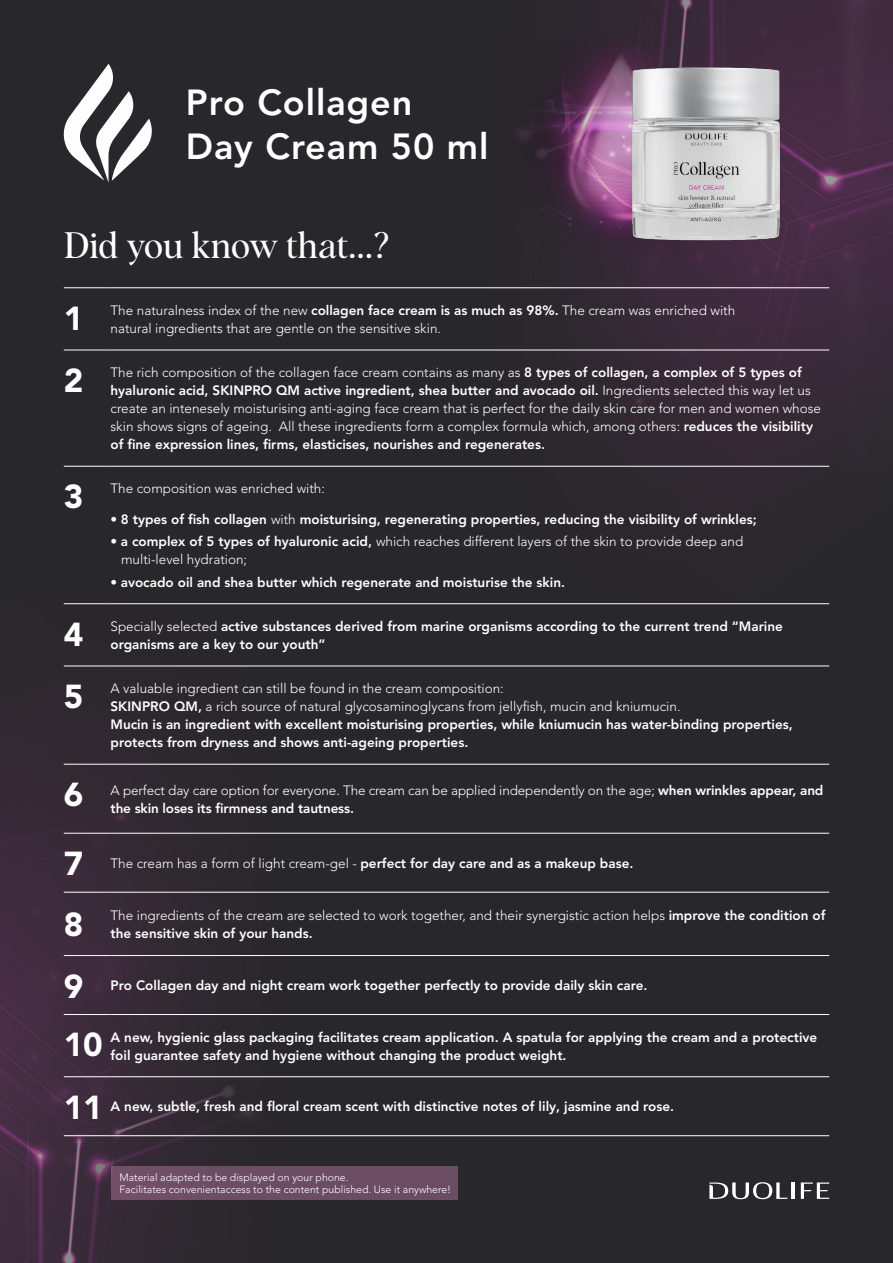
<style>
.page{position:relative;width:893px;height:1263px;background:#fff}
.page>*{position:absolute;margin:0;border:0;box-sizing:border-box;transform-origin:0 0}
.t1{font:800 36px/43.2px "Avenir LT Pro";letter-spacing:.025em;color:#fff}
.t2{font:36px "Albra";letter-spacing:-.01em;color:#fff}
.t3{font:900 33px "Avenir LT Pro";color:#fff}
.t4{font:300 13.5px/18px "Avenir LT Pro";color:#fff}
.t5{font:800 13.5px/18px "Avenir LT Pro";color:#fff}
.t6{font:300 10.5px/12.6px "Avenir LT Pro";color:#fff}
.s1{font-weight:800}
.s2{font-weight:300}
</style>
<div class="page">
<img style="left:0;top:0;width:893px;height:1263px">
<svg style="left:63px;top:63px;width:90px;height:122px;fill:#28272c"></svg>
<hr style="left:64px;top:287px;width:47px;height:1px;background:#fff">
<hr style="left:111px;top:287px;width:718px;height:1px;background:#fff">
<hr style="left:64px;top:350px;width:47px;height:1px;background:#fff">
<hr style="left:111px;top:350px;width:718px;height:1px;background:#fff">
<hr style="left:64px;top:466px;width:47px;height:1px;background:#fff">
<hr style="left:111px;top:466px;width:718px;height:1px;background:#fff">
<hr style="left:64px;top:603px;width:47px;height:1px;background:#fff">
<hr style="left:111px;top:603px;width:718px;height:1px;background:#fff">
<hr style="left:64px;top:666px;width:47px;height:1px;background:#fff">
<hr style="left:111px;top:666px;width:718px;height:1px;background:#fff">
<hr style="left:64px;top:833px;width:47px;height:1px;background:#fff">
<hr style="left:111px;top:833px;width:718px;height:1px;background:#fff">
<hr style="left:64px;top:892px;width:47px;height:1px;background:#fff">
<hr style="left:111px;top:892px;width:718px;height:1px;background:#fff">
<hr style="left:64px;top:955px;width:47px;height:1px;background:#fff">
<hr style="left:111px;top:955px;width:718px;height:1px;background:#fff">
<hr style="left:64px;top:1014px;width:47px;height:1px;background:#fff">
<hr style="left:111px;top:1014px;width:718px;height:1px;background:#fff">
<hr style="left:64px;top:1076px;width:47px;height:1px;background:#fff">
<hr style="left:111px;top:1076px;width:718px;height:1px;background:#fff">
<hr style="left:64px;top:1135px;width:47px;height:1px;background:#fff">
<hr style="left:111px;top:1135px;width:718px;height:1px;background:#fff">
<hr style="left:64px;top:764px;width:47px;height:1px;background:#fff">
<hr style="left:111px;top:764px;width:718px;height:1px;background:#fff">
<svg style="left:709px;top:1181px;width:120px;height:21px;fill:#28272c"></svg>
<img style="left:597px;top:49px;width:218px;height:217px">
<div style="left:111px;top:1166px;width:347px;height:33px;background:#6a4d63"></div>
<p class="t1" style="left:186px;top:81px;width:304px">Pro Collagen<br>Day Cream 50 ml</p>
<p class="t2" style="left:64px;top:219px;width:327px">Did you know that...?</p>
<p class="t3" style="left:64px;top:298px;width:21px">1</p>
<p class="t4" style="left:111px;top:301px;width:626px">The naturalness index of the new <span class="s1">collagen face cream is as much as 98%.</span> The cream was enriched with</p>
<p class="t4" style="left:111px;top:319px;width:332px">natural ingredients that are gentle on the sensitive skin.</p>
<p class="t3" style="left:64px;top:360px;width:21px">2</p>
<p class="t4" style="left:111px;top:364px;width:712px">The rich composition of the collagen face cream contains as many as <span class="s1">8 types of collagen, a complex of 5 types of hyaluronic acid, SKINPRO QM active ingredient, shea butter and avocado oil.</span> Ingredients selected this way let us create an intenesely moisturising anti-aging face cream that is perfect for the daily skin care for men and women whose skin shows signs of ageing. All these ingredients form a complex formula which, among others: <span class="s1">reduces the visibility of fine expression lines, firms, elasticises, nourishes and regenerates.</span></p>
<p class="t3" style="left:64px;top:477px;width:21px">3</p>
<p class="t4" style="left:111px;top:480px;width:216px">The composition was enriched with:</p>
<p class="t5" style="left:111px;top:511px;width:648px"><span class="s2">•</span> 8 types of fish collagen <span class="s2">with</span> moisturising, regenerating properties, reducing the visibility of wrinkles;</p>
<p class="t4" style="left:121px;top:533px;width:624px;text-indent:-11px">• <span class="s1">a complex of 5 types of hyaluronic acid,</span> which reaches different layers of the skin to provide deep and multi-level hydration;</p>
<p class="t5" style="left:111px;top:573px;width:456px"><span class="s2">•</span> avocado oil and shea butter which regenerate and moisturise the skin.</p>
<p class="t3" style="left:64px;top:614px;width:21px">4</p>
<p class="t5" style="left:111px;top:617px;width:674px"><span class="s2">Specially selected</span> active substances derived from marine organisms according to the current trend “Marine organisms are a key to our youth”</p>
<p class="t3" style="left:64px;top:676px;width:21px">5</p>
<p class="t4" style="left:111px;top:679px;width:395px">A valuable ingredient can still be found in the cream composition:</p>
<p class="t4" style="left:111px;top:697px;width:571px"><span class="s1">SKINPRO QM,</span> a rich source of natural glycosaminoglycans from jellyfish, mucin and kniumucin.</p>
<p class="t5" style="left:111px;top:715px;width:684px">Mucin is an ingredient with excellent moisturising properties, while kniumucin has water-binding properties, protects from dryness and shows anti-ageing properties.</p>
<p class="t3" style="left:64px;top:775px;width:21px">6</p>
<p class="t4" style="left:111px;top:781px;width:714px">A perfect day care option for everyone. The cream can be applied independently on the age; <span class="s1">when wrinkles appear, and the skin loses its firmness and tautness.</span></p>
<p class="t3" style="left:64px;top:844px;width:21px">7</p>
<p class="t5" style="left:111px;top:854px;width:524px"><span class="s2">The cream has a form of light cream-gel -</span> perfect for day care and as a makeup base.</p>
<p class="t3" style="left:64px;top:905px;width:21px">8</p>
<p class="t4" style="left:111px;top:906px;width:716px">The ingredients of the cream are selected to work together, and their synergistic action helps <span class="s1">improve the condition of the sensitive skin of your hands.</span></p>
<p class="t3" style="left:64px;top:966px;width:21px">9</p>
<p class="t5" style="left:111px;top:976px;width:538px">Pro Collagen day and night cream work together perfectly to provide daily skin care.</p>
<p class="t3" style="left:64px;top:1025px;width:41px">10</p>
<p class="t5" style="left:111px;top:1028px;width:708px">A new, hygienic glass packaging facilitates cream application. A spatula for applying the cream and a protective foil guarantee safety and hygiene without changing the product weight.</p>
<p class="t3" style="left:64px;top:1087px;width:41px">11</p>
<p class="t5" style="left:111px;top:1098px;width:565px">A new, subtle, fresh and floral cream scent with distinctive notes of lily, jasmine and rose.</p>
<p class="t6" style="left:119px;top:1170px;width:333px">Material adapted to be displayed on your phone.<br>Facilitates convenientaccess to the content published. Use it anywhere!</p>
</div>
